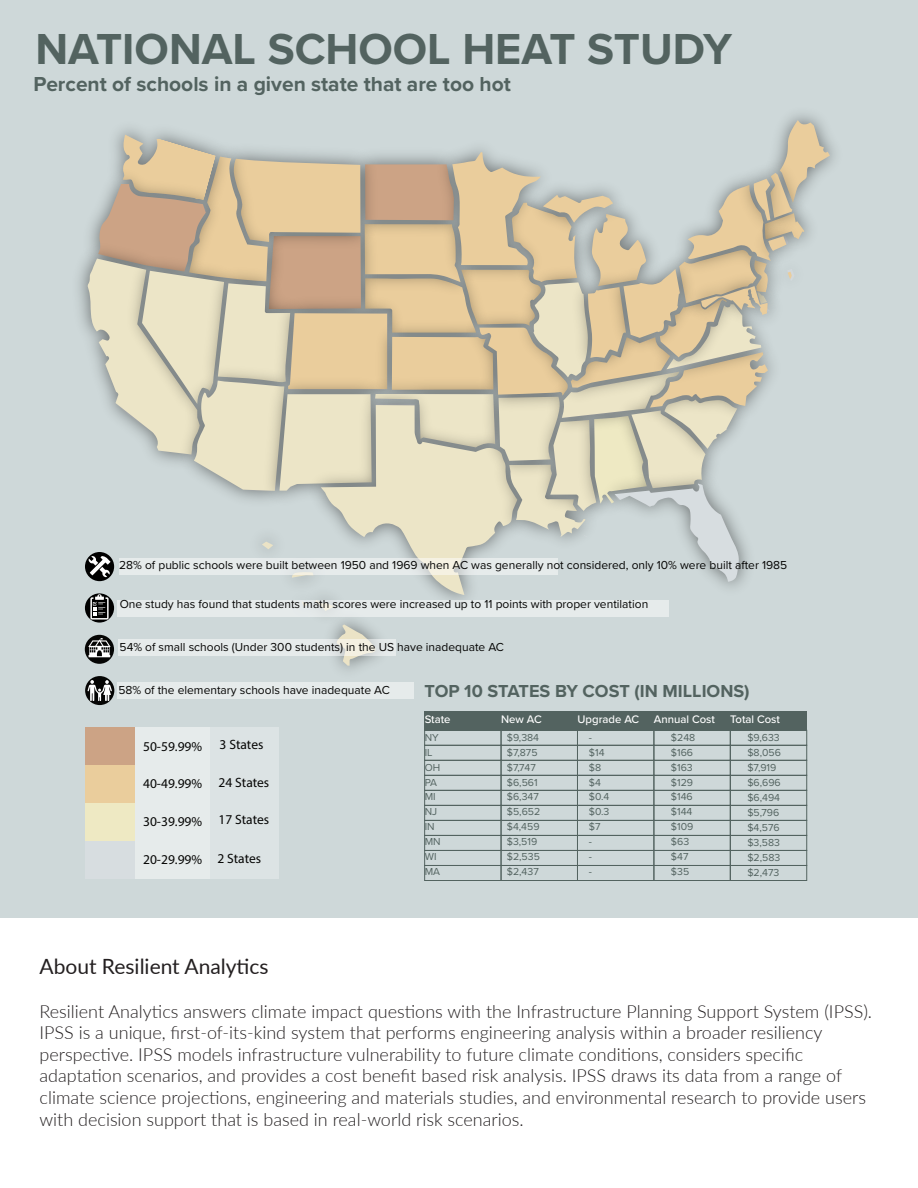
<style>
.page{position:relative;width:918px;height:1188px;background:#fff}
.page>*{position:absolute;margin:0;border:0;box-sizing:border-box;transform-origin:0 0}
.t1{font:700 45px "Proxima Nova";color:#536360}
.t2{font:700 21px "Proxima Nova";color:#536360}
.t3{font:21px "Lato";color:#231f20}
.t4{font:300 18px/21.6px "Lato";color:#231f20}
.t5{font:700 18px "Proxima Nova";color:#536360}
.t6{font:13.5px "Myriad Pro";color:#050504}
.t7{font:12px "Proxima Nova";color:#050504}
.t8{font:500 11.4px "Proxima Nova";color:#fff}
.t9{font:10.5px/15px "Proxima Nova";color:#536360}
</style>
<div class="page">
<div style="left:0;top:0;width:918px;height:918px;background:#ced8d9"></div>
<div style="left:118px;top:682px;width:296px;height:17px;background:#e6ebeb"></div>
<div style="left:425px;top:711px;width:382px;height:19px;background:#536360"></div>
<div style="left:424px;top:730px;width:77px;height:15px;border:1px solid #536360"></div>
<div style="left:501px;top:730px;width:77px;height:15px;border:1px solid #536360"></div>
<div style="left:577px;top:730px;width:77px;height:15px;border:1px solid #536360"></div>
<div style="left:654px;top:730px;width:77px;height:15px;border:1px solid #536360"></div>
<div style="left:424px;top:745px;width:77px;height:16px;border:1px solid #536360"></div>
<div style="left:501px;top:745px;width:77px;height:16px;border:1px solid #536360"></div>
<div style="left:577px;top:745px;width:77px;height:16px;border:1px solid #536360"></div>
<div style="left:654px;top:745px;width:77px;height:16px;border:1px solid #536360"></div>
<div style="left:424px;top:760px;width:77px;height:16px;border:1px solid #536360"></div>
<div style="left:501px;top:760px;width:77px;height:16px;border:1px solid #536360"></div>
<div style="left:577px;top:760px;width:77px;height:16px;border:1px solid #536360"></div>
<div style="left:654px;top:760px;width:77px;height:16px;border:1px solid #536360"></div>
<div style="left:424px;top:775px;width:77px;height:16px;border:1px solid #536360"></div>
<div style="left:501px;top:775px;width:77px;height:16px;border:1px solid #536360"></div>
<div style="left:577px;top:775px;width:77px;height:16px;border:1px solid #536360"></div>
<div style="left:654px;top:775px;width:77px;height:16px;border:1px solid #536360"></div>
<div style="left:424px;top:790px;width:77px;height:16px;border:1px solid #536360"></div>
<div style="left:501px;top:790px;width:77px;height:16px;border:1px solid #536360"></div>
<div style="left:577px;top:790px;width:77px;height:16px;border:1px solid #536360"></div>
<div style="left:654px;top:790px;width:77px;height:16px;border:1px solid #536360"></div>
<div style="left:424px;top:805px;width:77px;height:16px;border:1px solid #536360"></div>
<div style="left:501px;top:805px;width:77px;height:16px;border:1px solid #536360"></div>
<div style="left:577px;top:805px;width:77px;height:16px;border:1px solid #536360"></div>
<div style="left:654px;top:805px;width:77px;height:16px;border:1px solid #536360"></div>
<div style="left:424px;top:820px;width:77px;height:16px;border:1px solid #536360"></div>
<div style="left:501px;top:820px;width:77px;height:16px;border:1px solid #536360"></div>
<div style="left:577px;top:820px;width:77px;height:16px;border:1px solid #536360"></div>
<div style="left:654px;top:820px;width:77px;height:16px;border:1px solid #536360"></div>
<div style="left:424px;top:835px;width:77px;height:16px;border:1px solid #536360"></div>
<div style="left:501px;top:835px;width:77px;height:16px;border:1px solid #536360"></div>
<div style="left:577px;top:835px;width:77px;height:16px;border:1px solid #536360"></div>
<div style="left:654px;top:835px;width:77px;height:16px;border:1px solid #536360"></div>
<div style="left:424px;top:850px;width:77px;height:16px;border:1px solid #536360"></div>
<div style="left:501px;top:850px;width:77px;height:16px;border:1px solid #536360"></div>
<div style="left:577px;top:850px;width:77px;height:16px;border:1px solid #536360"></div>
<div style="left:654px;top:850px;width:77px;height:16px;border:1px solid #536360"></div>
<div style="left:424px;top:865px;width:77px;height:16px;border:1px solid #536360"></div>
<div style="left:501px;top:865px;width:77px;height:16px;border:1px solid #536360"></div>
<div style="left:577px;top:865px;width:77px;height:16px;border:1px solid #536360"></div>
<div style="left:654px;top:865px;width:77px;height:16px;border:1px solid #536360"></div>
<div style="left:730px;top:730px;width:77px;height:15px;border:1px solid #536360"></div>
<div style="left:730px;top:745px;width:77px;height:16px;border:1px solid #536360"></div>
<div style="left:730px;top:760px;width:77px;height:16px;border:1px solid #536360"></div>
<div style="left:730px;top:775px;width:77px;height:16px;border:1px solid #536360"></div>
<div style="left:730px;top:790px;width:77px;height:16px;border:1px solid #536360"></div>
<div style="left:730px;top:805px;width:77px;height:16px;border:1px solid #536360"></div>
<div style="left:730px;top:820px;width:77px;height:16px;border:1px solid #536360"></div>
<div style="left:730px;top:835px;width:77px;height:16px;border:1px solid #536360"></div>
<div style="left:730px;top:850px;width:77px;height:16px;border:1px solid #536360"></div>
<div style="left:730px;top:865px;width:77px;height:16px;border:1px solid #536360"></div>
<svg style="left:85px;top:676px;width:29px;height:29px"></svg>
<svg style="left:88px;top:680px;width:24px;height:21px"></svg>
<svg style="left:82px;top:114px;width:753px;height:552px"></svg>
<div style="left:210px;top:728px;width:69px;height:151px;background:#dce3e4"></div>
<div style="left:135px;top:728px;width:75px;height:151px;background:#e6ebeb"></div>
<div style="left:85px;top:728px;width:50px;height:37px;background:#cca385"></div>
<div style="left:85px;top:765px;width:50px;height:38px;background:#eacd9c"></div>
<div style="left:85px;top:803px;width:50px;height:38px;background:#eee9c3"></div>
<div style="left:85px;top:841px;width:50px;height:38px;background:#d7dde0"></div>
<h1 class="t1" style="left:35px;top:16px;width:698px">NATIONAL SCHOOL HEAT STUDY</h1>
<p class="t2" style="left:34px;top:68px;width:479px">Percent of schools in a given state that are too hot</p>
<p class="t7" style="left:119px;top:556px;width:670px">28% of public schools were built between 1950 and 1969 when AC was generally not considered, only 10% were built after 1985</p>
<p class="t7" style="left:120px;top:595px;width:530px">One study has found that students math scores were increased up to 11 points with proper ventilation</p>
<p class="t7" style="left:120px;top:638px;width:386px">54% of small schools (Under 300 students) in the US have inadequate AC</p>
<p class="t7" style="left:118px;top:681px;width:273px">58% of the elementary schools have inadequate AC</p>
<p class="t6" style="left:143px;top:738px;width:61px">50-59.99%</p>
<p class="t6" style="left:143px;top:776px;width:61px">40-49.99%</p>
<p class="t6" style="left:143px;top:813px;width:61px">30-39.99%</p>
<p class="t6" style="left:143px;top:851px;width:61px">20-29.99%</p>
<p class="t6" style="left:220px;top:736px;width:45px">3 States</p>
<p class="t6" style="left:219px;top:774px;width:52px">24 States</p>
<p class="t6" style="left:218px;top:812px;width:52px">17 States</p>
<p class="t6" style="left:217px;top:851px;width:45px">2 States</p>
<p class="t5" style="left:425px;top:678px;width:326px">TOP 10 STATES BY COST (IN MILLIONS)</p>
<p class="t8" style="left:425px;top:711px;width:27px">State</p>
<p class="t8" style="left:501px;top:711px;width:42px">New AC</p>
<p class="t8" style="left:578px;top:711px;width:63px">Upgrade AC</p>
<p class="t8" style="left:730px;top:711px;width:51px">Total Cost</p>
<p class="t9" style="left:425px;top:730px;width:16px">NY</p>
<p class="t9" style="left:507px;top:730px;width:34px">$9,384</p>
<p class="t9" style="left:589px;top:730px;width:5px">-</p>
<p class="t9" style="left:671px;top:730px;width:26px">$248</p>
<p class="t9" style="left:425px;top:744px;width:9px">IL</p>
<p class="t9" style="left:507px;top:744px;width:32px">$7,875</p>
<p class="t9" style="left:589px;top:744px;width:17px">$14</p>
<p class="t9" style="left:671px;top:744px;width:24px">$166</p>
<p class="t9" style="left:425px;top:759px;width:17px">OH</p>
<p class="t9" style="left:507px;top:759px;width:31px">$7,747</p>
<p class="t9" style="left:589px;top:759px;width:14px">$8</p>
<p class="t9" style="left:671px;top:759px;width:23px">$163</p>
<p class="t9" style="left:425px;top:774px;width:14px">PA</p>
<p class="t9" style="left:507px;top:774px;width:32px">$6,561</p>
<p class="t9" style="left:589px;top:774px;width:14px">$4</p>
<p class="t9" style="left:671px;top:774px;width:24px">$129</p>
<p class="t9" style="left:425px;top:789px;width:13px">MI</p>
<p class="t9" style="left:507px;top:789px;width:33px">$6,347</p>
<p class="t9" style="left:589px;top:789px;width:22px">$0.4</p>
<p class="t9" style="left:671px;top:789px;width:23px">$146</p>
<p class="t9" style="left:425px;top:804px;width:14px">NJ</p>
<p class="t9" style="left:507px;top:804px;width:35px">$5,652</p>
<p class="t9" style="left:589px;top:804px;width:22px">$0.3</p>
<p class="t9" style="left:671px;top:804px;width:23px">$144</p>
<p class="t9" style="left:425px;top:819px;width:11px">IN</p>
<p class="t9" style="left:507px;top:819px;width:34px">$4,459</p>
<p class="t9" style="left:589px;top:819px;width:13px">$7</p>
<p class="t9" style="left:671px;top:819px;width:24px">$109</p>
<p class="t9" style="left:425px;top:833px;width:17px">MN</p>
<p class="t9" style="left:507px;top:833px;width:32px">$3,519</p>
<p class="t9" style="left:589px;top:833px;width:5px">-</p>
<p class="t9" style="left:671px;top:833px;width:20px">$63</p>
<p class="t9" style="left:425px;top:848px;width:13px">WI</p>
<p class="t9" style="left:507px;top:848px;width:35px">$2,535</p>
<p class="t9" style="left:589px;top:848px;width:5px">-</p>
<p class="t9" style="left:671px;top:848px;width:19px">$47</p>
<p class="t9" style="left:425px;top:863px;width:17px">MA</p>
<p class="t9" style="left:507px;top:863px;width:33px">$2,437</p>
<p class="t9" style="left:589px;top:863px;width:5px">-</p>
<p class="t9" style="left:671px;top:863px;width:20px">$35</p>
<p class="t8" style="left:654px;top:711px;width:63px">Annual Cost</p>
<p class="t9" style="left:747px;top:730px;width:35px">$9,633 $8,056 $7,919 $6,696 $6,494 $5,796 $4,576 $3,583 $2,583 $2,473</p>
<p class="t3" style="left:40px;top:952px;width:231px">About Resilient Analytics</p>
<p class="t4" style="left:40px;top:1000px;width:834px">Resilient Analytics answers climate impact questions with the Infrastructure Planning Support System (IPSS).<br>IPSS is a unique, first-of-its-kind system that performs engineering analysis within a broader resiliency perspective. IPSS models infrastructure vulnerability to future climate conditions, considers specific adaptation scenarios, and provides a cost benefit based risk analysis. IPSS draws its data from a range of climate science projections, engineering and materials studies, and environmental research to provide users with decision support that is based in real-world risk scenarios.</p>
</div>
